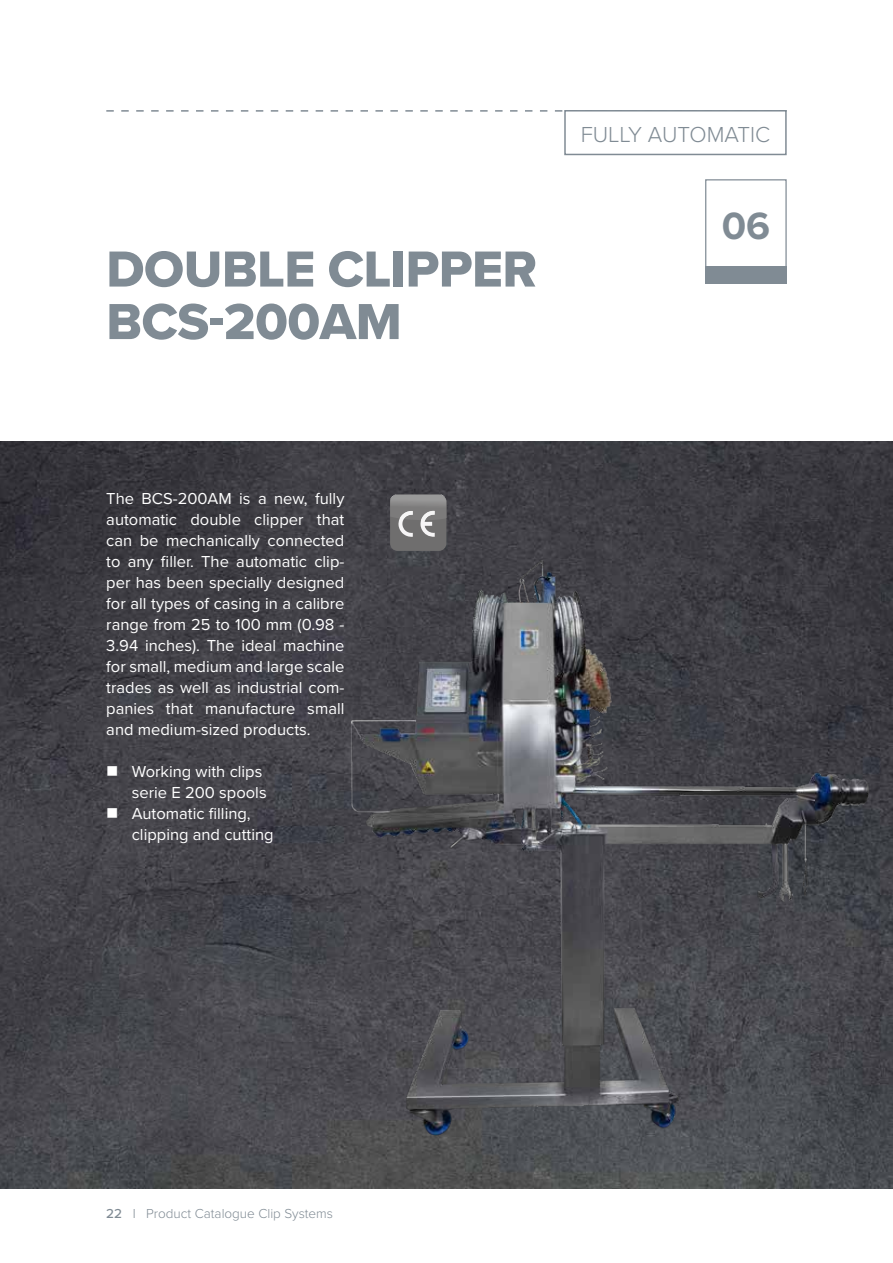
<style>
.page{position:relative;width:893px;height:1263px;background:#fff}
.page>*{position:absolute;margin:0;border:0;box-sizing:border-box;transform-origin:0 0}
.t1{font:52.5px/52.5px "Proxima Nova Extrabld";letter-spacing:-.01em;color:#808b94}
.t2{font:700 39.45px "Proxima Nova";color:#808b94}
.t3{font:300 22.5px "Proxima Nova";color:#808b94}
.t4{font:16.5px/21px "Proxima Nova";color:#fff;text-align:justify}
.t5{font:300 13.5px "Proxima Nova";color:#808b94}
.s1{font-weight:500}
</style>
<div class="page">
<img style="left:0;top:441px;width:893px;height:747px">
<svg style="left:106px;top:110px;width:457px;height:2px"></svg>
<div style="left:390px;top:495px;width:56px;height:56px;background:#6f6e6e;border-radius:8px"></div>
<svg style="left:420px;top:520px;width:15px;height:17px"></svg>
<img style="left:390px;top:495px;width:56px;height:25px">
<svg style="left:398px;top:511px;width:15px;height:26px"></svg>
<img style="left:421px;top:511px;width:14px;height:9px">
<img style="left:176px;top:551px;width:717px;height:598px">
<div style="left:705px;top:179px;width:82px;height:89px;border:1px solid #808b94"></div>
<div style="left:705px;top:266px;width:82px;height:18px;background:#808b94"></div>
<div style="left:564px;top:110px;width:223px;height:45px;border:2px solid #808b94"></div>
<svg style="left:108px;top:766px;width:9px;height:10px"></svg>
<svg style="left:108px;top:808px;width:9px;height:10px"></svg>
<h1 class="t1" style="left:106px;top:242px;width:432px">DOUBLE CLIPPER<br>BCS-200AM</h1>
<h3 class="t3" style="left:581px;top:117px;width:191px">FULLY AUTOMATIC</h3>
<h2 class="t2" style="left:722px;top:196px;width:50px">06</h2>
<p class="t4" style="left:106px;top:487px;width:240px">The BCS-200AM is a new, fully automatic double clipper that can be mechanically connected to any filler. The automatic clip&shy;per has been specially designed for all types of casing in a calibre range from 25 to 100 mm (0.98 - 3.94 inches). The ideal machine for small, medium and large scale trades as well as industrial com&shy;panies that manufacture small and medium-sized products.</p>
<p class="t4" style="left:132px;top:760px;width:143px;text-align:left">Working with clips serie E 200 spools<br>Automatic filling, clipping and cutting</p>
<p class="t5" style="left:106px;top:1203px;width:228px"><span class="s1">22</span> I Product Catalogue Clip Systems</p>
</div>
